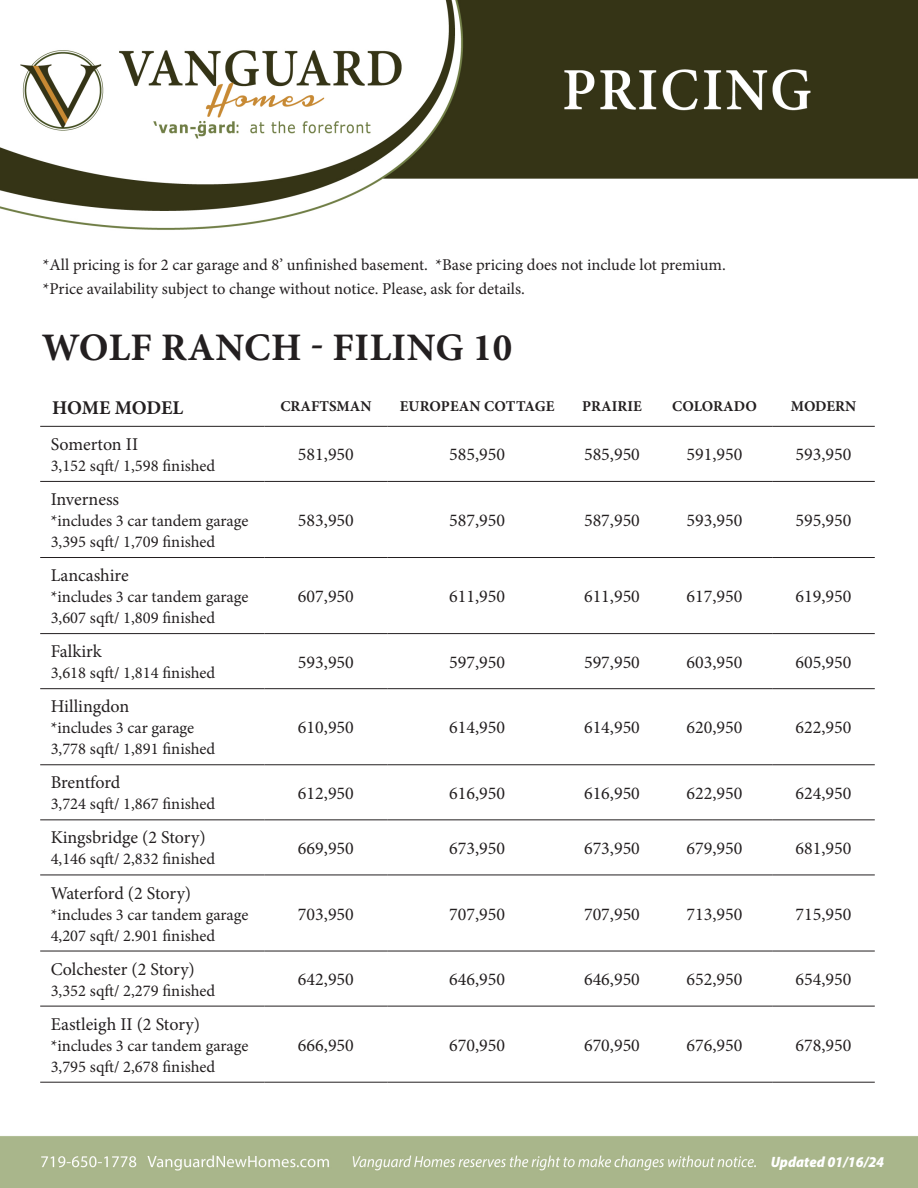
<style>
.page{position:relative;width:918px;height:1188px;background:#fff}
.page>*{position:absolute;margin:0;border:0;box-sizing:border-box;transform-origin:0 0}
.t1{font:700 39px "Minion Pro";letter-spacing:.01em;color:#231f20}
.t2{font:700 19.5px "Minion Pro";letter-spacing:-.01em;color:#231f20}
.t3{font:18px "Minion Pro";color:#231f20}
.t4{font:16.5px "Minion Pro";color:#231f20}
.t5{font:700 15px "Minion Pro";color:#231f20}
.t6{font:italic 15px "Myriad Variable Concept";letter-spacing:.18em;color:#fff}
</style>
<div class="page">
<img style="left:0;top:0;width:918px;height:1188px">
<hr style="left:40px;top:481px;width:225px;height:1px;background:#231f20">
<hr style="left:265px;top:481px;width:122px;height:1px;background:#231f20">
<hr style="left:387px;top:481px;width:180px;height:1px;background:#231f20">
<hr style="left:567px;top:481px;width:90px;height:1px;background:#231f20">
<hr style="left:657px;top:481px;width:115px;height:1px;background:#231f20">
<hr style="left:772px;top:481px;width:103px;height:1px;background:#231f20">
<hr style="left:40px;top:557px;width:225px;height:1px;background:#231f20">
<hr style="left:265px;top:557px;width:122px;height:1px;background:#231f20">
<hr style="left:387px;top:557px;width:180px;height:1px;background:#231f20">
<hr style="left:567px;top:557px;width:90px;height:1px;background:#231f20">
<hr style="left:657px;top:557px;width:115px;height:1px;background:#231f20">
<hr style="left:772px;top:557px;width:103px;height:1px;background:#231f20">
<hr style="left:40px;top:633px;width:225px;height:1px;background:#231f20">
<hr style="left:265px;top:633px;width:122px;height:1px;background:#231f20">
<hr style="left:387px;top:633px;width:180px;height:1px;background:#231f20">
<hr style="left:567px;top:633px;width:90px;height:1px;background:#231f20">
<hr style="left:657px;top:633px;width:115px;height:1px;background:#231f20">
<hr style="left:772px;top:633px;width:103px;height:1px;background:#231f20">
<hr style="left:40px;top:688px;width:225px;height:1px;background:#231f20">
<hr style="left:265px;top:688px;width:122px;height:1px;background:#231f20">
<hr style="left:387px;top:688px;width:180px;height:1px;background:#231f20">
<hr style="left:567px;top:688px;width:90px;height:1px;background:#231f20">
<hr style="left:657px;top:688px;width:115px;height:1px;background:#231f20">
<hr style="left:772px;top:688px;width:103px;height:1px;background:#231f20">
<hr style="left:40px;top:820px;width:225px;height:1px;background:#231f20">
<hr style="left:265px;top:820px;width:122px;height:1px;background:#231f20">
<hr style="left:387px;top:820px;width:180px;height:1px;background:#231f20">
<hr style="left:567px;top:820px;width:90px;height:1px;background:#231f20">
<hr style="left:657px;top:820px;width:115px;height:1px;background:#231f20">
<hr style="left:772px;top:820px;width:103px;height:1px;background:#231f20">
<hr style="left:40px;top:875px;width:225px;height:1px;background:#231f20">
<hr style="left:265px;top:875px;width:122px;height:1px;background:#231f20">
<hr style="left:387px;top:875px;width:180px;height:1px;background:#231f20">
<hr style="left:567px;top:875px;width:90px;height:1px;background:#231f20">
<hr style="left:657px;top:875px;width:115px;height:1px;background:#231f20">
<hr style="left:772px;top:875px;width:103px;height:1px;background:#231f20">
<hr style="left:40px;top:951px;width:225px;height:1px;background:#231f20">
<hr style="left:265px;top:951px;width:122px;height:1px;background:#231f20">
<hr style="left:387px;top:951px;width:180px;height:1px;background:#231f20">
<hr style="left:567px;top:951px;width:90px;height:1px;background:#231f20">
<hr style="left:657px;top:951px;width:115px;height:1px;background:#231f20">
<hr style="left:772px;top:951px;width:103px;height:1px;background:#231f20">
<hr style="left:40px;top:1006px;width:225px;height:1px;background:#231f20">
<hr style="left:265px;top:1006px;width:122px;height:1px;background:#231f20">
<hr style="left:387px;top:1006px;width:180px;height:1px;background:#231f20">
<hr style="left:567px;top:1006px;width:90px;height:1px;background:#231f20">
<hr style="left:657px;top:1006px;width:115px;height:1px;background:#231f20">
<hr style="left:772px;top:1006px;width:103px;height:1px;background:#231f20">
<hr style="left:40px;top:1082px;width:225px;height:1px;background:#231f20">
<hr style="left:265px;top:1082px;width:122px;height:1px;background:#231f20">
<hr style="left:387px;top:1082px;width:180px;height:1px;background:#231f20">
<hr style="left:567px;top:1082px;width:90px;height:1px;background:#231f20">
<hr style="left:657px;top:1082px;width:115px;height:1px;background:#231f20">
<hr style="left:772px;top:1082px;width:103px;height:1px;background:#231f20">
<hr style="left:40px;top:765px;width:225px;height:1px;background:#231f20">
<hr style="left:265px;top:765px;width:122px;height:1px;background:#231f20">
<hr style="left:387px;top:765px;width:180px;height:1px;background:#231f20">
<hr style="left:567px;top:765px;width:90px;height:1px;background:#231f20">
<hr style="left:657px;top:765px;width:115px;height:1px;background:#231f20">
<hr style="left:772px;top:765px;width:103px;height:1px;background:#231f20">
<hr style="left:40px;top:426px;width:225px;height:1px;background:#231f20">
<hr style="left:265px;top:426px;width:122px;height:1px;background:#231f20">
<hr style="left:387px;top:426px;width:180px;height:1px;background:#231f20">
<hr style="left:567px;top:426px;width:90px;height:1px;background:#231f20">
<hr style="left:657px;top:426px;width:115px;height:1px;background:#231f20">
<hr style="left:772px;top:426px;width:103px;height:1px;background:#231f20">
<p class="t4" style="left:43px;top:254px;width:685px">*All pricing is for 2 car garage and 8’ unfinished basement. *Base pricing does not include lot premium.</p>
<p class="t4" style="left:43px;top:278px;width:484px">*Price availability subject to change without notice. Please, ask for details.</p>
<p class="t1" style="left:42px;top:320px;width:472px">WOLF RANCH - FILING 10</p>
<p class="t2" style="left:52px;top:394px;width:133px">HOME MODEL</p>
<p class="t5" style="left:280px;top:396px;width:93px">CRAFTSMAN</p>
<p class="t5" style="left:400px;top:396px;width:156px">EUROPEAN COTTAGE</p>
<p class="t5" style="left:582px;top:396px;width:61px">PRAIRIE</p>
<p class="t5" style="left:672px;top:396px;width:86px">COLORADO</p>
<p class="t5" style="left:791px;top:396px;width:67px">MODERN</p>
<p class="t3" style="left:51px;top:432px;width:89px">Somerton II</p>
<p class="t4" style="left:51px;top:455px;width:166px">3,152 sqft/ 1,598 finished</p>
<p class="t3" style="left:298px;top:443px;width:57px">581,950</p>
<p class="t3" style="left:449px;top:443px;width:57px">585,950</p>
<p class="t3" style="left:584px;top:443px;width:57px">585,950</p>
<p class="t3" style="left:687px;top:443px;width:57px">591,950</p>
<p class="t3" style="left:796px;top:443px;width:57px">593,950</p>
<p class="t3" style="left:51px;top:487px;width:70px">Inverness</p>
<p class="t4" style="left:51px;top:510px;width:199px">*includes 3 car tandem garage</p>
<p class="t4" style="left:51px;top:531px;width:166px">3,395 sqft/ 1,709 finished</p>
<p class="t3" style="left:51px;top:563px;width:80px">Lancashire</p>
<p class="t4" style="left:51px;top:586px;width:199px">*includes 3 car tandem garage</p>
<p class="t4" style="left:51px;top:607px;width:166px">3,607 sqft/ 1,809 finished</p>
<p class="t3" style="left:51px;top:639px;width:53px">Falkirk</p>
<p class="t4" style="left:51px;top:662px;width:166px">3,618 sqft/ 1,814 finished</p>
<p class="t3" style="left:51px;top:694px;width:80px">Hillingdon</p>
<p class="t4" style="left:51px;top:717px;width:145px">*includes 3 car garage</p>
<p class="t4" style="left:51px;top:738px;width:166px">3,778 sqft/ 1,891 finished</p>
<p class="t3" style="left:51px;top:771px;width:71px">Brentford</p>
<p class="t4" style="left:51px;top:793px;width:166px">3,724 sqft/ 1,867 finished</p>
<p class="t3" style="left:51px;top:826px;width:156px">Kingsbridge (2 Story)</p>
<p class="t4" style="left:51px;top:848px;width:166px">4,146 sqft/ 2,832 finished</p>
<p class="t3" style="left:51px;top:881px;width:142px">Waterford (2 Story)</p>
<p class="t4" style="left:51px;top:903px;width:199px">*includes 3 car tandem garage</p>
<p class="t4" style="left:51px;top:924px;width:166px">4,207 sqft/ 2.901 finished</p>
<p class="t3" style="left:51px;top:957px;width:146px">Colchester (2 Story)</p>
<p class="t4" style="left:51px;top:979px;width:166px">3,352 sqft/ 2,279 finished</p>
<p class="t3" style="left:51px;top:1012px;width:151px">Eastleigh II (2 Story)</p>
<p class="t4" style="left:51px;top:1034px;width:199px">*includes 3 car tandem garage</p>
<p class="t4" style="left:51px;top:1055px;width:166px">3,795 sqft/ 2,678 finished</p>
<p class="t3" style="left:298px;top:508px;width:57px">583,950</p>
<p class="t3" style="left:449px;top:508px;width:57px">587,950</p>
<p class="t3" style="left:584px;top:508px;width:57px">587,950</p>
<p class="t3" style="left:687px;top:508px;width:57px">593,950</p>
<p class="t3" style="left:796px;top:508px;width:57px">595,950</p>
<p class="t3" style="left:298px;top:584px;width:57px">607,950</p>
<p class="t3" style="left:449px;top:584px;width:57px">611,950</p>
<p class="t3" style="left:584px;top:584px;width:57px">611,950</p>
<p class="t3" style="left:687px;top:584px;width:57px">617,950</p>
<p class="t3" style="left:796px;top:584px;width:57px">619,950</p>
<p class="t3" style="left:298px;top:650px;width:57px">593,950</p>
<p class="t3" style="left:449px;top:650px;width:57px">597,950</p>
<p class="t3" style="left:584px;top:650px;width:57px">597,950</p>
<p class="t3" style="left:687px;top:650px;width:57px">603,950</p>
<p class="t3" style="left:796px;top:650px;width:57px">605,950</p>
<p class="t3" style="left:298px;top:715px;width:57px">610,950</p>
<p class="t3" style="left:449px;top:715px;width:57px">614,950</p>
<p class="t3" style="left:584px;top:715px;width:57px">614,950</p>
<p class="t3" style="left:687px;top:715px;width:57px">620,950</p>
<p class="t3" style="left:796px;top:715px;width:57px">622,950</p>
<p class="t3" style="left:298px;top:781px;width:57px">612,950</p>
<p class="t3" style="left:449px;top:781px;width:57px">616,950</p>
<p class="t3" style="left:584px;top:781px;width:57px">616,950</p>
<p class="t3" style="left:687px;top:781px;width:57px">622,950</p>
<p class="t3" style="left:796px;top:781px;width:57px">624,950</p>
<p class="t3" style="left:298px;top:836px;width:57px">669,950</p>
<p class="t3" style="left:449px;top:836px;width:57px">673,950</p>
<p class="t3" style="left:584px;top:836px;width:57px">673,950</p>
<p class="t3" style="left:687px;top:836px;width:57px">679,950</p>
<p class="t3" style="left:796px;top:836px;width:57px">681,950</p>
<p class="t3" style="left:298px;top:902px;width:57px">703,950</p>
<p class="t3" style="left:449px;top:902px;width:57px">707,950</p>
<p class="t3" style="left:584px;top:902px;width:57px">707,950</p>
<p class="t3" style="left:687px;top:902px;width:57px">713,950</p>
<p class="t3" style="left:796px;top:902px;width:57px">715,950</p>
<p class="t3" style="left:298px;top:967px;width:57px">642,950</p>
<p class="t3" style="left:449px;top:967px;width:57px">646,950</p>
<p class="t3" style="left:584px;top:967px;width:57px">646,950</p>
<p class="t3" style="left:687px;top:967px;width:57px">652,950</p>
<p class="t3" style="left:796px;top:967px;width:57px">654,950</p>
<p class="t3" style="left:298px;top:1033px;width:57px">666,950</p>
<p class="t3" style="left:449px;top:1033px;width:57px">670,950</p>
<p class="t3" style="left:584px;top:1033px;width:57px">670,950</p>
<p class="t3" style="left:687px;top:1033px;width:57px">676,950</p>
<p class="t3" style="left:796px;top:1033px;width:57px">678,950</p>
<p class="t6" style="left:771px;top:1153px;width:112px">Updated 01/16/24</p>
</div>
